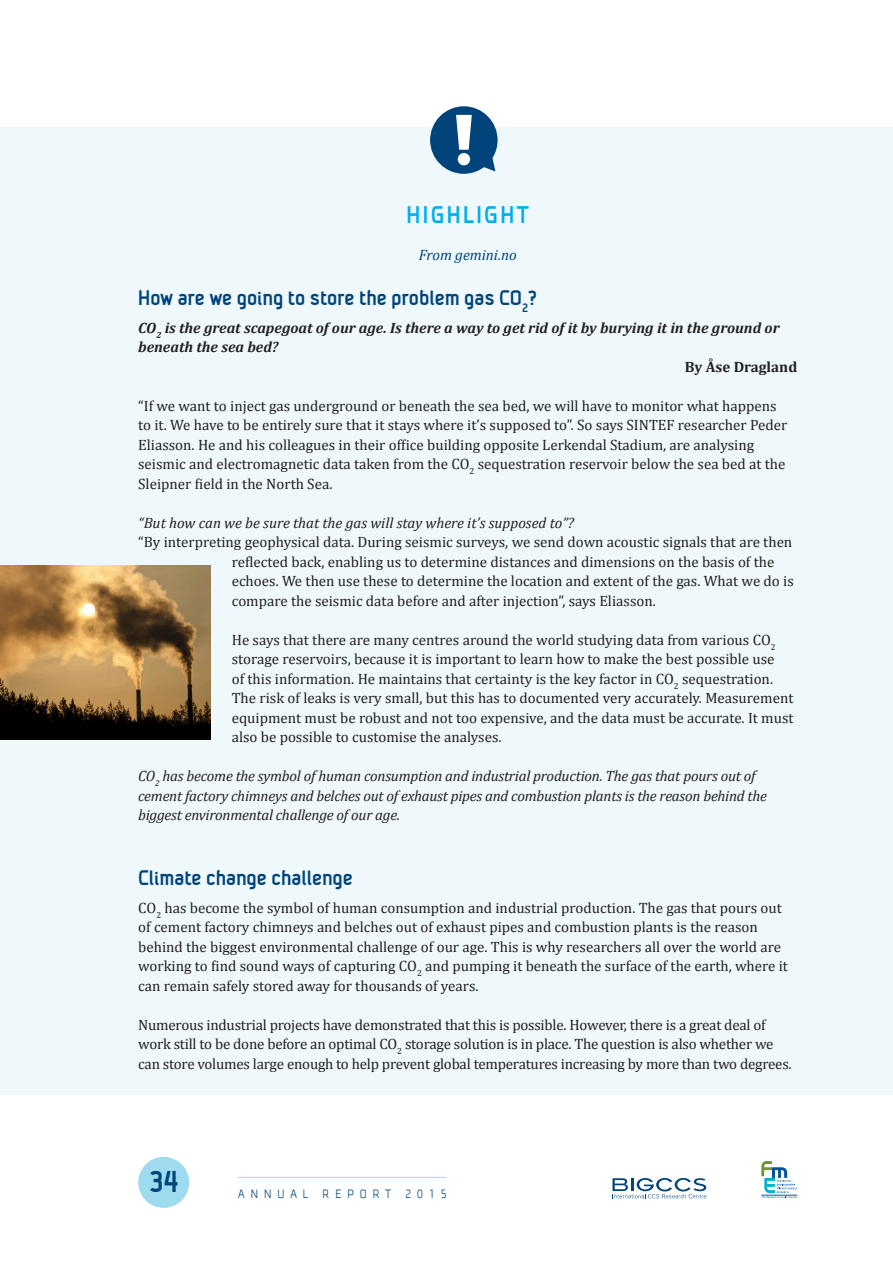
<style>
.page{position:relative;width:893px;height:1263px;background:#fff}
.page>*{position:absolute;margin:0;border:0;box-sizing:border-box;transform-origin:0 0}
.t1{font:700 30px "SINTEF";color:#00447b}
.t2{font:700 24px "SINTEF";letter-spacing:.1em;color:#00aeef}
.t3{font:700 21px "SINTEF";color:#00447b}
.t4{font:15px/19.5px "Cambria";color:#231f20}
.t5{font:italic 15px/19.5px "Cambria";letter-spacing:-.015em;color:#231f20}
.t6{font:italic 700 15px/19.5px "Cambria";color:#231f20}
.t7{font:italic 15px "Cambria";color:#00447b}
.t8{font:700 15px "Cambria";color:#231f20}
.t9{font:12px "SINTEF";letter-spacing:.5em;color:#00447b}
</style>
<div class="page">
<hr style="left:238px;top:1177px;width:208px;height:1px;background:#9edbee">
<svg style="left:612px;top:1178px;width:94px;height:20px"></svg>
<svg style="left:761px;top:1161px;width:36px;height:37px"></svg>
<hr style="left:761px;top:1195px;width:36px;height:1px;background:#015da2">
<div style="left:138px;top:1157px;width:51px;height:51px;background:#9edbee;border-radius:50%"></div>
<div style="left:0;top:128px;width:893px;height:967px;background:#eff9fc"></div>
<svg style="left:430px;top:106px;width:68px;height:68px"></svg>
<img style="left:0;top:566px;width:210px;height:173px">
<h2 class="t2" style="left:407px;top:201px;width:124px">HIGHLIGHT</h2>
<p class="t7" style="left:419px;top:244px;width:99px">From gemini.no</p>
<h3 class="t3" style="left:138px;top:286px;width:400px">How are we going to store the problem gas CO<sub>2</sub>?</h3>
<p class="t6" style="left:138px;top:318px;width:643px">CO<sub>2</sub> is the great scapegoat of our age. Is there a way to get rid of it by burying it in the ground or beneath the sea bed?</p>
<p class="t8" style="left:685px;top:356px;width:114px">By Åse Dragland</p>
<p class="t4" style="left:138px;top:396px;width:651px">“If we want to inject gas underground or beneath the sea bed, we will have to monitor what happens to it. We have to be entirely sure that it stays where it’s supposed to”. So says SINTEF -researcher Peder Eliasson. He and his colleagues in their office building opposite Lerkendal Stadium, are analysing seismic and electromagnetic data taken from the CO<sub>2</sub> sequestration reservoir below the sea bed at the Sleipner field in the North Sea.</p>
<p class="t5" style="left:138px;top:512px;width:437px">“But how can we be sure that the gas will stay where it’s supposed to”?</p>
<p class="t4" style="left:232px;top:532px;width:564px;text-indent:-94px">“By interpreting geophysical data. During seismic surveys, we send down acoustic signals that are then reflected back, enabling us to -determine -distances and dimensions on the basis of the echoes. We then use these to determine the location and extent of the gas. What we do is compare the seismic data before and after injection”, says -Eliasson.</p>
<p class="t4" style="left:232px;top:630px;width:563px">He says that there are many centres around the world studying data from various CO<sub>2 </sub>storage reservoirs, because it is important to learn how to make the best possible use<br>of this information. He maintains that certainty is the key factor in CO<sub>2</sub> sequestration.<br>The risk of leaks is very small, but this has to documented very accurately. Measurement equipment must be robust and not too expensive, and the data must be accurate. It must also be possible to customise the analyses.</p>
<p class="t5" style="left:138px;top:766px;width:630px">CO<sub>2</sub> has become the symbol of human consumption and industrial production. The gas that pours out of cement factory chimneys and belches out of exhaust pipes and combustion plants is the reason behind the biggest environmental challenge of our age.</p>
<h3 class="t3" style="left:138px;top:865px;width:216px">Climate change challenge</h3>
<p class="t4" style="left:138px;top:898px;width:651px">CO<sub>2</sub> has become the symbol of human consumption and industrial production. The gas that pours out of cement factory chimneys and belches out of exhaust pipes and combustion plants is the reason behind the biggest environmental challenge of our age. This is why researchers all over the world are working to find sound ways of -capturing CO<sub>2</sub> and pumping it beneath the surface of the earth, where it can remain safely stored away for thousands of years.</p>
<p class="t4" style="left:138px;top:1015px;width:653px">Numerous industrial projects have demonstrated that this is possible. However, there is a great deal of work still to be done before an optimal CO<sub>2</sub> storage solution is in place. The question is also whether we can store volumes large enough to help prevent global temperatures increasing by more than two degrees.</p>
<h1 class="t1" style="left:149px;top:1164px;width:31px">34</h1>
<p class="t9" style="left:238px;top:1187px;width:210px">ANNUAL REPORT 2015</p>
</div>
